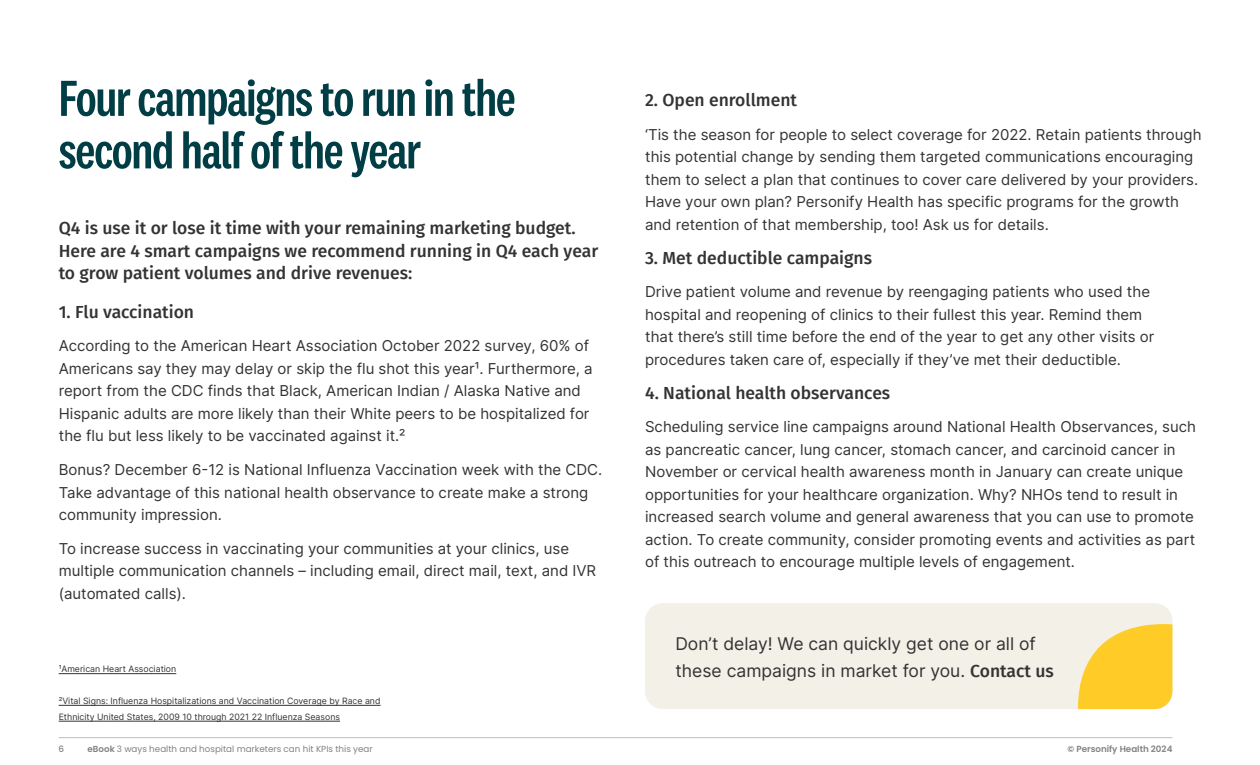
<style>
.page{position:relative;width:1260px;height:765px;background:#fff}
.page>*{position:absolute;margin:0;border:0;box-sizing:border-box;transform-origin:0 0}
.t1{font:500 52.5px/52.5px "National 2 Condensed";letter-spacing:-.02em;color:#003d45}
.t2{font:500 17.5px/22.5px "Fira Sans";color:#333}
.t3{font:17.5px/26.2px "Inter";color:#333}
.t4{font:15px/22.5px "Inter";color:#333}
.t5{font:8.75px/15.9px "Inter";color:#333}
.t6{font:8.75px "Poppins";color:#808285}
.t7{font:600 8.75px "Poppins";color:#808285}
.t8{font:500 8.75px "Poppins";color:#808285}
.s1{font-family:"Fira Sans";font-weight:500}
.s2{font-weight:600}
</style>
<div class="page">
<hr style="left:59px;top:737px;width:1113px;height:1px;background:#bcbec0">
<hr style="left:59px;top:673px;width:117px;height:1px;background:#333">
<hr style="left:59px;top:705px;width:322px;height:1px;background:#333">
<hr style="left:59px;top:721px;width:281px;height:1px;background:#333">
<div style="left:645px;top:603px;width:527px;height:106px;background:#f2f0e7;border-radius:18px"></div>
<svg style="left:1078px;top:624px;width:94px;height:85px"></svg>
<h1 class="t1" style="left:59px;top:72px;width:458px">Four campaigns to run in the second half of the year</h1>
<p class="t2" style="left:59px;top:216px;width:541px">Q4 is use it or lose it time with your remaining marketing budget.<br>Here are 4 smart campaigns we recommend running in Q4 each year to grow patient volumes and drive revenues:</p>
<p class="t2" style="left:59px;top:299px;width:137px">1. Flu vaccination</p>
<p class="t4" style="left:59px;top:334px;width:536px">According to the American Heart Association October 2022 survey, 60% of Americans say they may delay or skip the flu shot this year¹. Furthermore, a report from the CDC finds that Black, American Indian / Alaska Native and Hispanic adults are more likely than their White peers to be hospitalized for the flu but less likely to be vaccinated against it.²</p>
<p class="t4" style="left:59px;top:458px;width:545px">Bonus? December 6-12 is National Influenza Vaccination week with the CDC.<br>Take advantage of this national health observance to create make a strong community impression.</p>
<p class="t4" style="left:59px;top:537px;width:539px">To increase success in vaccinating your communities at your clinics, use multiple communication channels – including email, direct mail, text, and IVR (automated calls).</p>
<p class="t5" style="left:59px;top:661px;width:119px">¹American Heart Association</p>
<p class="t5" style="left:59px;top:693px;width:323px">²Vital Signs: Influenza Hospitalizations and Vaccination Coverage by Race and<br>Ethnicity United States, 2009 10 through 2021 22 Influenza Seasons</p>
<p class="t2" style="left:645px;top:88px;width:154px">2. Open enrollment</p>
<p class="t4" style="left:645px;top:123px;width:558px">‘Tis the season for people to select coverage for 2022. Retain patients through this potential change by sending them targeted communications encouraging them to select a plan that continues to cover care delivered by your providers.<br>Have your own plan? Personify Health has specific programs for the growth and retention of that membership, too! Ask us for details.</p>
<p class="t2" style="left:645px;top:245px;width:229px">3. Met deductible campaigns</p>
<p class="t4" style="left:645px;top:280px;width:511px">Drive patient volume and revenue by reengaging patients who used the hospital and reopening of clinics to their fullest this year. Remind them that there’s still time before the end of the year to get any other visits or procedures taken care of, especially if they’ve met their deductible.</p>
<p class="t2" style="left:645px;top:380px;width:247px">4. National health observances</p>
<p class="t4" style="left:645px;top:415px;width:552px">Scheduling service line campaigns around National Health Observances, such as pancreatic cancer, lung cancer, stomach cancer, and carcinoid cancer in November or cervical health awareness month in January can create unique opportunities for your healthcare organization. Why? NHOs tend to result in increased search volume and general awareness that you can use to promote action. To create community, consider promoting events and activities as part of this outreach to encourage multiple levels of engagement.</p>
<p class="t3" style="left:675px;top:630px;width:380px">Don’t delay! We can quickly get one or all of these campaigns in market for you. <span class="s1">Contact us</span></p>
<p class="t8" style="left:59px;top:744px;width:7px">6</p>
<p class="t7" style="left:1068px;top:744px;width:106px">© Personify Health 2024</p>
<p class="t6" style="left:88px;top:744px;width:287px"><span class="s2">eBook</span> 3 ways health and hospital marketers can hit KPIs this year</p>
</div>
